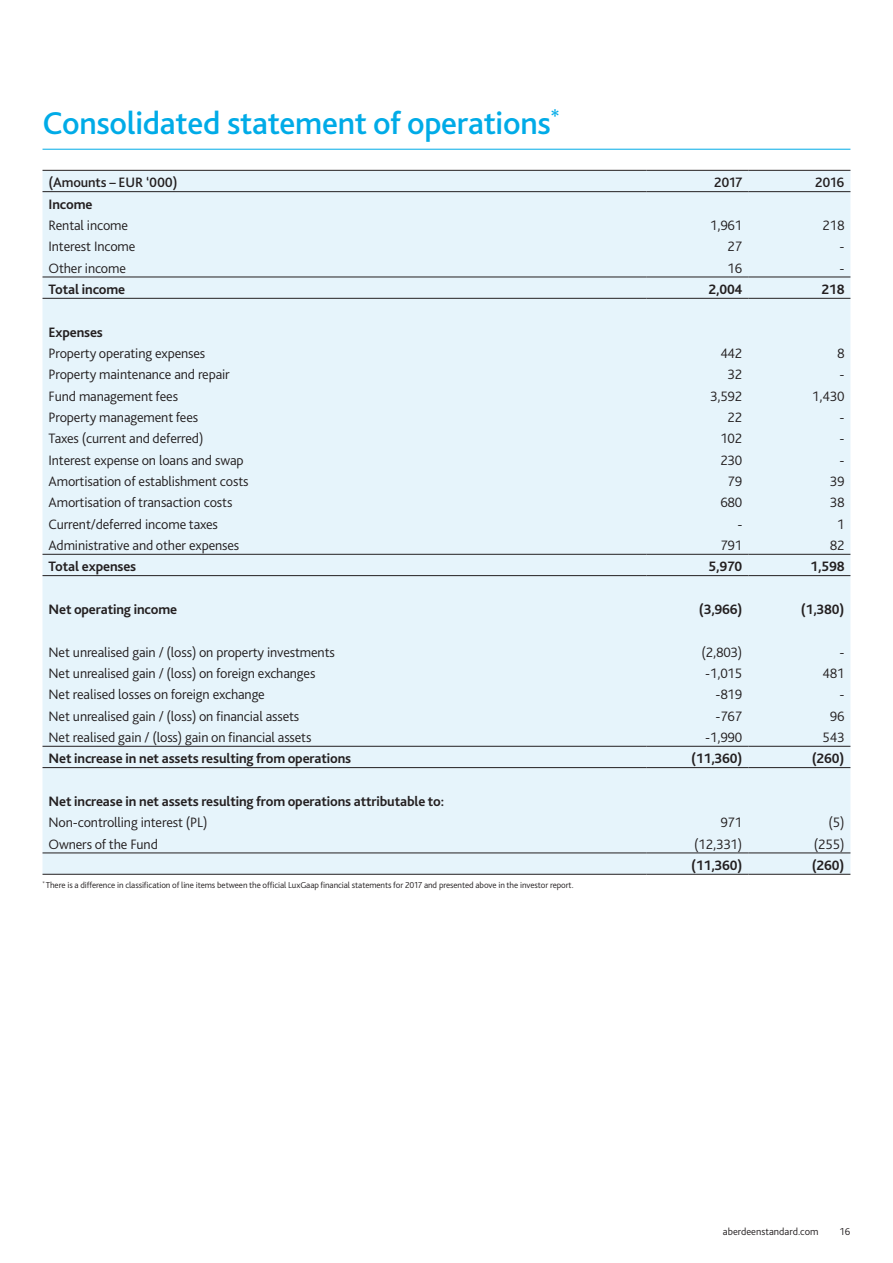
<style>
.page{position:relative;width:893px;height:1263px;background:#fff}
.page>*{position:absolute;margin:0;border:0;box-sizing:border-box;transform-origin:0 0}
.AAM-Lit_Heading_22pt{font:500 33px "Bliss 2";letter-spacing:-.01em;color:#00abe7}
.AAM-Lit_Body_9_5pt_L{font:300 14.25px "Bliss 2";letter-spacing:-.01em;color:#231f20}
.AAM-Lit_Body_9_5pt_L-2{font:700 14.25px "Bliss 2";letter-spacing:-.01em;color:#231f20}
.AAM-Lit_Top-Bar_Text{font:500 14.25px "Bliss 2";letter-spacing:-.01em;color:#231f20}
.t1{font:300 10.5px "Bliss 2";color:#231f20}
.AAM-Lit_Source_6pt{font:300 9px "Bliss 2";letter-spacing:-.01em;color:#231f20}
</style>
<div class="page">
<hr style="left:43px;top:149px;width:807px;height:1px;background:#00abe7">
<div style="left:43px;top:171px;width:807px;height:703px;background:#e6f4fb"></div>
<hr style="left:43px;top:170px;width:603px;height:1px;background:#231f20">
<hr style="left:646px;top:170px;width:102px;height:1px;background:#231f20">
<hr style="left:748px;top:170px;width:102px;height:1px;background:#231f20">
<hr style="left:43px;top:191px;width:603px;height:1px;background:#231f20">
<hr style="left:646px;top:191px;width:102px;height:1px;background:#231f20">
<hr style="left:748px;top:191px;width:102px;height:1px;background:#231f20">
<hr style="left:43px;top:554px;width:603px;height:1px;background:#231f20">
<hr style="left:646px;top:554px;width:102px;height:1px;background:#231f20">
<hr style="left:748px;top:554px;width:102px;height:1px;background:#231f20">
<hr style="left:43px;top:277px;width:603px;height:1px;background:#231f20">
<hr style="left:646px;top:277px;width:102px;height:1px;background:#231f20">
<hr style="left:748px;top:277px;width:102px;height:1px;background:#231f20">
<hr style="left:43px;top:298px;width:603px;height:1px;background:#231f20">
<hr style="left:646px;top:298px;width:102px;height:1px;background:#231f20">
<hr style="left:748px;top:298px;width:102px;height:1px;background:#231f20">
<hr style="left:43px;top:874px;width:603px;height:1px;background:#231f20">
<hr style="left:646px;top:874px;width:102px;height:1px;background:#231f20">
<hr style="left:748px;top:874px;width:102px;height:1px;background:#231f20">
<hr style="left:43px;top:746px;width:603px;height:1px;background:#231f20">
<hr style="left:646px;top:746px;width:102px;height:1px;background:#231f20">
<hr style="left:748px;top:746px;width:102px;height:1px;background:#231f20">
<hr style="left:43px;top:853px;width:603px;height:1px;background:#231f20">
<hr style="left:646px;top:853px;width:102px;height:1px;background:#231f20">
<hr style="left:748px;top:853px;width:102px;height:1px;background:#231f20">
<hr style="left:43px;top:767px;width:603px;height:1px;background:#231f20">
<hr style="left:646px;top:767px;width:102px;height:1px;background:#231f20">
<hr style="left:748px;top:767px;width:102px;height:1px;background:#231f20">
<hr style="left:43px;top:575px;width:603px;height:1px;background:#231f20">
<hr style="left:646px;top:575px;width:102px;height:1px;background:#231f20">
<hr style="left:748px;top:575px;width:102px;height:1px;background:#231f20">
<p class="AAM-Lit_Heading_22pt" style="left:43px;top:102px;width:519px">Consolidated statement of operations<sup>*</sup></p>
<p class="AAM-Lit_Top-Bar_Text" style="left:49px;top:174px;width:131px">(Amounts – EUR ‘000)</p>
<p class="AAM-Lit_Top-Bar_Text" style="left:714px;top:174px;width:30px">2017</p>
<p class="AAM-Lit_Top-Bar_Text" style="left:815px;top:174px;width:31px">2016</p>
<p class="AAM-Lit_Body_9_5pt_L-2" style="left:49px;top:195px;width:45px">Income</p>
<p class="AAM-Lit_Body_9_5pt_L" style="left:49px;top:216px;width:81px">Rental income</p>
<p class="AAM-Lit_Body_9_5pt_L" style="left:710px;top:216px;width:34px">1,961</p>
<p class="AAM-Lit_Body_9_5pt_L" style="left:822px;top:216px;width:24px">218</p>
<p class="AAM-Lit_Body_9_5pt_L" style="left:49px;top:238px;width:88px">Interest Income</p>
<p class="AAM-Lit_Body_9_5pt_L" style="left:728px;top:238px;width:16px">27</p>
<p class="AAM-Lit_Body_9_5pt_L" style="left:839px;top:238px;width:7px">-</p>
<p class="AAM-Lit_Body_9_5pt_L" style="left:49px;top:259px;width:79px">Other income</p>
<p class="AAM-Lit_Body_9_5pt_L" style="left:728px;top:259px;width:16px">16</p>
<p class="AAM-Lit_Body_9_5pt_L" style="left:839px;top:259px;width:7px">-</p>
<p class="AAM-Lit_Body_9_5pt_L-2" style="left:49px;top:280px;width:78px">Total income</p>
<p class="AAM-Lit_Body_9_5pt_L-2" style="left:708px;top:280px;width:35px">2,004</p>
<p class="AAM-Lit_Body_9_5pt_L-2" style="left:821px;top:280px;width:25px">218</p>
<p class="AAM-Lit_Body_9_5pt_L-2" style="left:49px;top:323px;width:56px">Expenses</p>
<p class="AAM-Lit_Body_9_5pt_L" style="left:49px;top:344px;width:158px">Property operating expenses</p>
<p class="AAM-Lit_Body_9_5pt_L" style="left:720px;top:344px;width:24px">442</p>
<p class="AAM-Lit_Body_9_5pt_L" style="left:837px;top:344px;width:9px">8</p>
<p class="AAM-Lit_Body_9_5pt_L" style="left:49px;top:366px;width:183px">Property maintenance and repair</p>
<p class="AAM-Lit_Body_9_5pt_L" style="left:728px;top:366px;width:16px">32</p>
<p class="AAM-Lit_Body_9_5pt_L" style="left:839px;top:366px;width:7px">-</p>
<p class="AAM-Lit_Body_9_5pt_L" style="left:49px;top:387px;width:131px">Fund management fees</p>
<p class="AAM-Lit_Body_9_5pt_L" style="left:710px;top:387px;width:34px">3,592</p>
<p class="AAM-Lit_Body_9_5pt_L" style="left:812px;top:387px;width:34px">1,430</p>
<p class="AAM-Lit_Body_9_5pt_L" style="left:49px;top:408px;width:151px">Property management fees</p>
<p class="AAM-Lit_Body_9_5pt_L" style="left:728px;top:408px;width:16px">22</p>
<p class="AAM-Lit_Body_9_5pt_L" style="left:839px;top:408px;width:7px">-</p>
<p class="AAM-Lit_Body_9_5pt_L" style="left:49px;top:430px;width:156px">Taxes (current and deferred)</p>
<p class="AAM-Lit_Body_9_5pt_L" style="left:720px;top:430px;width:24px">102</p>
<p class="AAM-Lit_Body_9_5pt_L" style="left:839px;top:430px;width:7px">-</p>
<p class="AAM-Lit_Body_9_5pt_L" style="left:49px;top:451px;width:197px">Interest expense on loans and swap</p>
<p class="AAM-Lit_Body_9_5pt_L" style="left:720px;top:451px;width:24px">230</p>
<p class="AAM-Lit_Body_9_5pt_L" style="left:839px;top:451px;width:7px">-</p>
<p class="AAM-Lit_Body_9_5pt_L" style="left:49px;top:472px;width:202px">Amortisation of establishment costs</p>
<p class="AAM-Lit_Body_9_5pt_L" style="left:728px;top:472px;width:16px">79</p>
<p class="AAM-Lit_Body_9_5pt_L" style="left:830px;top:472px;width:16px">39</p>
<p class="AAM-Lit_Body_9_5pt_L" style="left:49px;top:494px;width:185px">Amortisation of transaction costs</p>
<p class="AAM-Lit_Body_9_5pt_L" style="left:720px;top:494px;width:24px">680</p>
<p class="AAM-Lit_Body_9_5pt_L" style="left:830px;top:494px;width:16px">38</p>
<p class="AAM-Lit_Body_9_5pt_L" style="left:49px;top:515px;width:171px">Current/deferred income taxes</p>
<p class="AAM-Lit_Body_9_5pt_L" style="left:737px;top:515px;width:7px">-</p>
<p class="AAM-Lit_Body_9_5pt_L" style="left:837px;top:515px;width:9px">1</p>
<p class="AAM-Lit_Body_9_5pt_L" style="left:49px;top:536px;width:192px">Administrative and other expenses</p>
<p class="AAM-Lit_Body_9_5pt_L" style="left:720px;top:536px;width:24px">791</p>
<p class="AAM-Lit_Body_9_5pt_L" style="left:830px;top:536px;width:16px">82</p>
<p class="AAM-Lit_Body_9_5pt_L-2" style="left:49px;top:558px;width:89px">Total expenses</p>
<p class="AAM-Lit_Body_9_5pt_L-2" style="left:708px;top:558px;width:35px">5,970</p>
<p class="AAM-Lit_Body_9_5pt_L-2" style="left:811px;top:558px;width:35px">1,598</p>
<p class="AAM-Lit_Body_9_5pt_L-2" style="left:49px;top:600px;width:130px">Net operating income</p>
<p class="AAM-Lit_Body_9_5pt_L-2" style="left:699px;top:600px;width:45px">(3,966)</p>
<p class="AAM-Lit_Body_9_5pt_L-2" style="left:801px;top:600px;width:45px">(1,380)</p>
<p class="AAM-Lit_Body_9_5pt_L" style="left:49px;top:643px;width:288px">Net unrealised gain / (loss) on property investments</p>
<p class="AAM-Lit_Body_9_5pt_L" style="left:701px;top:643px;width:42px">(2,803)</p>
<p class="AAM-Lit_Body_9_5pt_L" style="left:839px;top:643px;width:7px">-</p>
<p class="AAM-Lit_Body_9_5pt_L" style="left:49px;top:664px;width:268px">Net unrealised gain / (loss) on foreign exchanges</p>
<p class="AAM-Lit_Body_9_5pt_L" style="left:705px;top:664px;width:39px">-1,015</p>
<p class="AAM-Lit_Body_9_5pt_L" style="left:822px;top:664px;width:24px">481</p>
<p class="AAM-Lit_Body_9_5pt_L" style="left:49px;top:686px;width:218px">Net realised losses on foreign exchange</p>
<p class="AAM-Lit_Body_9_5pt_L" style="left:715px;top:686px;width:29px">-819</p>
<p class="AAM-Lit_Body_9_5pt_L" style="left:839px;top:686px;width:7px">-</p>
<p class="AAM-Lit_Body_9_5pt_L" style="left:49px;top:707px;width:252px">Net unrealised gain / (loss) on financial assets</p>
<p class="AAM-Lit_Body_9_5pt_L" style="left:715px;top:707px;width:29px">-767</p>
<p class="AAM-Lit_Body_9_5pt_L" style="left:830px;top:707px;width:16px">96</p>
<p class="AAM-Lit_Body_9_5pt_L" style="left:49px;top:728px;width:264px">Net realised gain / (loss) gain on financial assets</p>
<p class="AAM-Lit_Body_9_5pt_L" style="left:705px;top:728px;width:39px">-1,990</p>
<p class="AAM-Lit_Body_9_5pt_L" style="left:822px;top:728px;width:24px">543</p>
<p class="AAM-Lit_Body_9_5pt_L-2" style="left:49px;top:750px;width:304px">Net increase in net assets resulting from operations</p>
<p class="AAM-Lit_Body_9_5pt_L-2" style="left:691px;top:750px;width:53px">(11,360)</p>
<p class="AAM-Lit_Body_9_5pt_L-2" style="left:812px;top:750px;width:34px">(260)</p>
<p class="AAM-Lit_Body_9_5pt_L-2" style="left:49px;top:792px;width:397px">Net increase in net assets resulting from operations attributable to:</p>
<p class="AAM-Lit_Body_9_5pt_L" style="left:49px;top:814px;width:161px">Non-controlling interest (PL)</p>
<p class="AAM-Lit_Body_9_5pt_L" style="left:720px;top:814px;width:24px">971</p>
<p class="AAM-Lit_Body_9_5pt_L" style="left:828px;top:814px;width:18px">(5)</p>
<p class="AAM-Lit_Body_9_5pt_L" style="left:49px;top:835px;width:111px">Owners of the Fund</p>
<p class="AAM-Lit_Body_9_5pt_L" style="left:694px;top:835px;width:50px">(12,331)</p>
<p class="AAM-Lit_Body_9_5pt_L" style="left:814px;top:835px;width:32px">(255)</p>
<p class="AAM-Lit_Body_9_5pt_L-2" style="left:691px;top:856px;width:53px">(11,360)</p>
<p class="AAM-Lit_Body_9_5pt_L-2" style="left:812px;top:856px;width:34px">(260)</p>
<p class="AAM-Lit_Source_6pt" style="left:43px;top:879px;width:533px"><sup>*</sup> There is a difference in classification of line items between the official LuxGaap financial statements for 2017 and presented above in the investor report.</p>
<p class="t1" style="left:723px;top:1225px;width:97px">aberdeenstandard.com</p>
<p class="t1" style="left:839px;top:1225px;width:12px">16</p>
</div>
